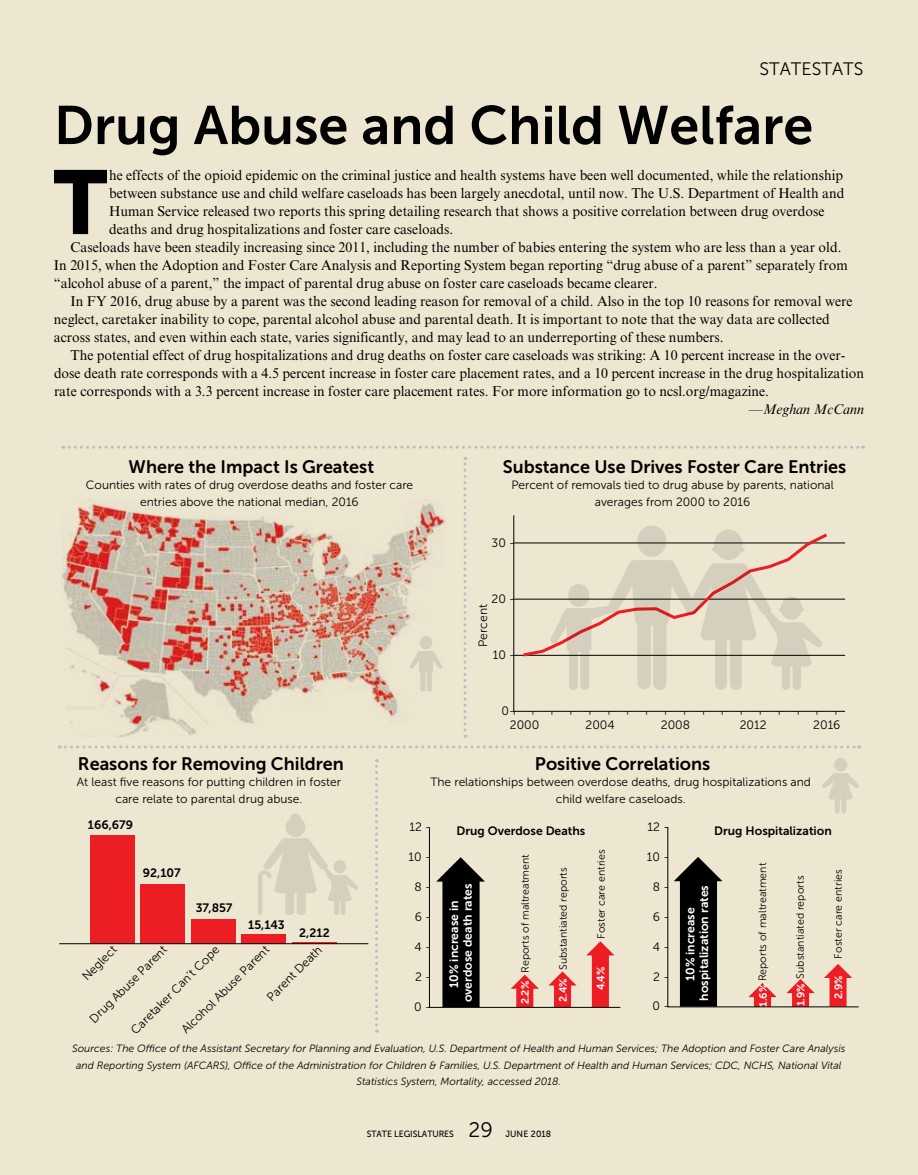
<style>
.page{position:relative;width:918px;height:1175px;background:#fff}
.page>*{position:absolute;margin:0;border:0;box-sizing:border-box;transform-origin:0 0}
.t1{font:89.7px "Museo Sans 900";color:#000}
.t2{font:54px "Museo Sans 700";color:#000}
.t3{font:21px "Museo Sans 300";color:#000}
.t4{font:18px "Museo Sans 700";color:#000}
.t5{font:18px "Museo Sans 300";color:#000}
.t6{font:14.25px "Times New Roman MT Std";color:#000}
.t7{font:italic 14.25px "Times New Roman MT Std";color:#000}
.t8{font:12.15px/18.9px "Museo Sans 300";color:#000}
.t9{font:12.15px "Museo Sans 700";color:#000}
.t10{font:12.15px/13.6px "Museo Sans 700";color:#fff;text-align:center}
.t11{font:12px/16.5px "Museo Sans 300";color:#000;text-align:center}
.t12{font:10.65px "Museo Sans 300";color:#000}
.t13{font:10.65px "Museo Sans 700";color:#fff}
.t14{font:italic 10.5px/16.5px "Museo Sans 300";color:#000;text-align:center}
.t15{font:9px "Museo Sans 500";letter-spacing:-.01em;color:#000}
.t16{font:9px "Museo Sans 500";letter-spacing:.01em;color:#000}
.s1{font-family:"Museo Sans 700";color:#fff}
</style>
<div class="page">
<div style="left:0;top:0;width:918px;height:1174px;background:#ede6d1"></div>
<svg style="left:59px;top:745px;width:801px;height:3px"></svg>
<svg style="left:63px;top:446px;width:800px;height:2px"></svg>
<svg style="left:464px;top:457px;width:2px;height:280px"></svg>
<svg style="left:375px;top:759px;width:3px;height:273px"></svg>
<img style="left:62px;top:499px;width:383px;height:237px">
<svg style="left:513px;top:515px;width:333px;height:197px"></svg>
<div style="left:90px;top:835px;width:44px;height:108px;background:#ed1d24"></div>
<div style="left:140px;top:883px;width:45px;height:60px;background:#ed1d24"></div>
<div style="left:191px;top:918px;width:44px;height:25px;background:#ed1d24"></div>
<div style="left:242px;top:933px;width:44px;height:10px;background:#ed1d24"></div>
<hr style="left:292px;top:942px;width:45px;height:1px;background:#ed1d24">
<hr style="left:59px;top:943px;width:309px;height:1px;background:#000">
<svg style="left:667px;top:827px;width:192px;height:180px"></svg>
<svg style="left:429px;top:827px;width:192px;height:181px"></svg>
<svg style="left:258px;top:813px;width:100px;height:102px"></svg>
<svg style="left:520px;top:525px;width:311px;height:165px"></svg>
<svg style="left:822px;top:758px;width:37px;height:55px"></svg>
<svg style="left:409px;top:636px;width:34px;height:55px"></svg>
<p class="t5" style="left:760px;top:59px;width:105px">STATESTATS</p>
<h2 class="t2" style="left:54px;top:95px;width:761px">Drug Abuse and Child Welfare</h2>
<h1 class="t1" style="left:54px;top:152px;width:55px">T</h1>
<p class="t6" style="left:109px;top:167px;width:736px">he effects of the opioid epidemic on the criminal justice and health systems have been well documented, while the relationship</p>
<p class="t6" style="left:109px;top:185px;width:737px">between substance use and child welfare caseloads has been largely anecdotal, until now. The U.S. Department of Health and</p>
<p class="t6" style="left:109px;top:203px;width:717px">Human Service released two reports this spring detailing research that shows a positive correlation between drug overdose</p>
<p class="t6" style="left:109px;top:221px;width:346px">deaths and drug hospitalizations and foster care caseloads.</p>
<p class="t6" style="left:70px;top:239px;width:772px">Caseloads have been steadily increasing since 2011, including the number of babies entering the system who are less than a year old.</p>
<p class="t6" style="left:54px;top:257px;width:795px">In 2015, when the Adoption and Foster Care Analysis and Reporting System began reporting “drug abuse of a parent” separately from</p>
<p class="t6" style="left:54px;top:275px;width:605px">“alcohol abuse of a parent,” the impact of parental drug abuse on foster care caseloads became clearer.</p>
<p class="t6" style="left:70px;top:293px;width:783px">In FY 2016, drug abuse by a parent was the second leading reason for removal of a child. Also in the top 10 reasons for removal were</p>
<p class="t6" style="left:54px;top:311px;width:777px">neglect, caretaker inability to cope, parental alcohol abuse and parental death. It is important to note that the way data are collected</p>
<p class="t6" style="left:54px;top:329px;width:671px">across states, and even within each state, varies significantly, and may lead to an underreporting of these numbers.</p>
<p class="t6" style="left:70px;top:347px;width:777px">The potential effect of drug hospitalizations and drug deaths on foster care caseloads was striking: A 10 percent increase in the over-</p>
<p class="t6" style="left:54px;top:365px;width:812px">dose death rate corresponds with a 4.5 percent increase in foster care placement rates, and a 10 percent increase in the drug hospitalization</p>
<p class="t6" style="left:54px;top:383px;width:717px">rate corresponds with a 3.3 percent increase in foster care placement rates. For more information go to ncsl.org/magazine.</p>
<p class="t7" style="left:749px;top:401px;width:117px">—Meghan McCann</p>
<p class="t4" style="left:129px;top:456px;width:247px">Where the Impact Is Greatest</p>
<p class="t11" style="left:86px;top:477px;width:329px">Counties with rates of drug overdose deaths and foster care entries above the national median, 2016</p>
<p class="t4" style="left:503px;top:456px;width:345px">Substance Use Drives Foster Care Entries</p>
<p class="t11" style="left:511px;top:477px;width:324px">Percent of removals tied to drug abuse by parents, national averages from 2000 to 2016</p>
<p class="t8" style="left:492px;top:533px;width:25px">30 -</p>
<p class="t8" style="left:492px;top:589px;width:25px">20 -</p>
<p class="t8" style="left:474px;top:647px;width:44px;rotate:-90deg">Percent</p>
<p class="t8" style="left:493px;top:645px;width:24px">10 -</p>
<p class="t4" style="left:78px;top:753px;width:267px">Reasons for Removing Children</p>
<p class="t11" style="left:77px;top:774px;width:266px">At least five reasons for putting children in foster care relate to parental drug abuse.</p>
<p class="t8" style="left:510px;top:703px;width:31px;line-height:14.1px;text-indent:-8px">0-<br>2000</p>
<p class="t8" style="left:504px;top:715px;width:7px;text-align:justify;rotate:-90deg">- - - - - - - - - - - - - - - - - -</p>
<p class="t8" style="left:586px;top:715px;width:31px">2004</p>
<p class="t8" style="left:661px;top:715px;width:31px">2008</p>
<p class="t8" style="left:740px;top:715px;width:28px">2012</p>
<p class="t8" style="left:813px;top:715px;width:29px">2016</p>
<p class="t4" style="left:535px;top:753px;width:177px">Positive Correlations</p>
<p class="t11" style="left:430px;top:774px;width:382px">The relationships between overdose deaths, drug hospitalizations and child welfare caseloads.</p>
<p class="t9" style="left:88px;top:817px;width:47px">166,679</p>
<p class="t8" style="left:409px;top:817px;width:23px">12 -</p>
<p class="t8" style="left:409px;top:847px;width:24px">10 -</p>
<p class="t8" style="left:415px;top:877px;width:18px">8 -</p>
<p class="t8" style="left:415px;top:907px;width:18px">6 -</p>
<p class="t8" style="left:415px;top:937px;width:18px">4 -</p>
<p class="t8" style="left:415px;top:967px;width:18px">2 -</p>
<p class="t8" style="left:414px;top:997px;width:18px">0 -</p>
<p class="t9" style="left:143px;top:866px;width:39px">92,107</p>
<p class="t9" style="left:196px;top:901px;width:38px">37,857</p>
<p class="t9" style="left:248px;top:918px;width:38px">15,143</p>
<p class="t9" style="left:299px;top:926px;width:32px">2,212</p>
<p class="t8" style="left:262px;top:992px;width:74px;rotate:-45deg">Parent Death</p>
<p class="t8" style="left:77px;top:971px;width:45px;rotate:-45deg">Neglect</p>
<p class="t8" style="left:85px;top:1014px;width:105px;rotate:-45deg">Drug Abuse Parent</p>
<p class="t8" style="left:177px;top:1024px;width:120px;rotate:-45deg">Alcohol Abuse Parent</p>
<p class="t8" style="left:126px;top:1025px;width:121px;rotate:-45deg">Caretaker Can’t Cope</p>
<p class="t8" style="left:648px;top:817px;width:23px">12 -</p>
<p class="t8" style="left:647px;top:847px;width:24px">10 -</p>
<p class="t8" style="left:653px;top:877px;width:18px">8 -</p>
<p class="t8" style="left:653px;top:907px;width:18px">6 -</p>
<p class="t8" style="left:653px;top:937px;width:18px">4 -</p>
<p class="t8" style="left:653px;top:967px;width:18px">2 -</p>
<p class="t8" style="left:653px;top:996px;width:18px">0 -</p>
<p class="t9" style="left:457px;top:823px;width:130px">Drug Overdose Deaths</p>
<p class="t9" style="left:714px;top:824px;width:119px">Drug Hospitalization</p>
<p class="t12" style="left:595px;top:938px;width:91px;rotate:-90deg">Foster care entries</p>
<p class="t12" style="left:520px;top:973px;width:120px;rotate:-90deg">Reports of maltreatment</p>
<p class="t12" style="left:757px;top:1006px;width:145px;rotate:-90deg"><span class="s1">1.6%</span> Reports of maltreatment</p>
<p class="t12" style="left:557px;top:970px;width:104px;rotate:-90deg">Substantiated reports</p>
<p class="t12" style="left:832px;top:958px;width:91px;rotate:-90deg">Foster care entries</p>
<p class="t12" style="left:794px;top:1006px;width:132px;rotate:-90deg"><span class="s1">1.9%</span> Substantiated reports</p>
<p class="t10" style="left:447px;top:1002px;width:120px;rotate:-90deg">10% increase in overdose death rates</p>
<p class="t10" style="left:683px;top:1000px;width:117px;rotate:-90deg">10% increase hospitalization rates</p>
<p class="t13" style="left:519px;top:1004px;width:25px;rotate:-90deg">2.2%</p>
<p class="t13" style="left:557px;top:1002px;width:25px;rotate:-90deg">2.4%</p>
<p class="t13" style="left:595px;top:990px;width:25px;rotate:-90deg">4.4%</p>
<p class="t13" style="left:833px;top:999px;width:25px;rotate:-90deg">2.9%</p>
<p class="t14" style="left:72px;top:1040px;width:775px">Sources: The Office of the Assistant Secretary for Planning and Evaluation, U.S. Department of Health and Human Services; The Adoption and Foster Care Analysis and Reporting System (AFCARS), Office of the Administration for Children &amp; Families, U.S. Department of Health and Human Services; CDC, NCHS, National Vital<br>Statistics System, Mortality, accessed 2018.</p>
<p class="t15" style="left:367px;top:1128px;width:89px">STATE LEGISLATURES</p>
<h3 class="t3" style="left:469px;top:1118px;width:26px">29</h3>
<p class="t16" style="left:505px;top:1128px;width:47px">JUNE 2018</p>
</div>
